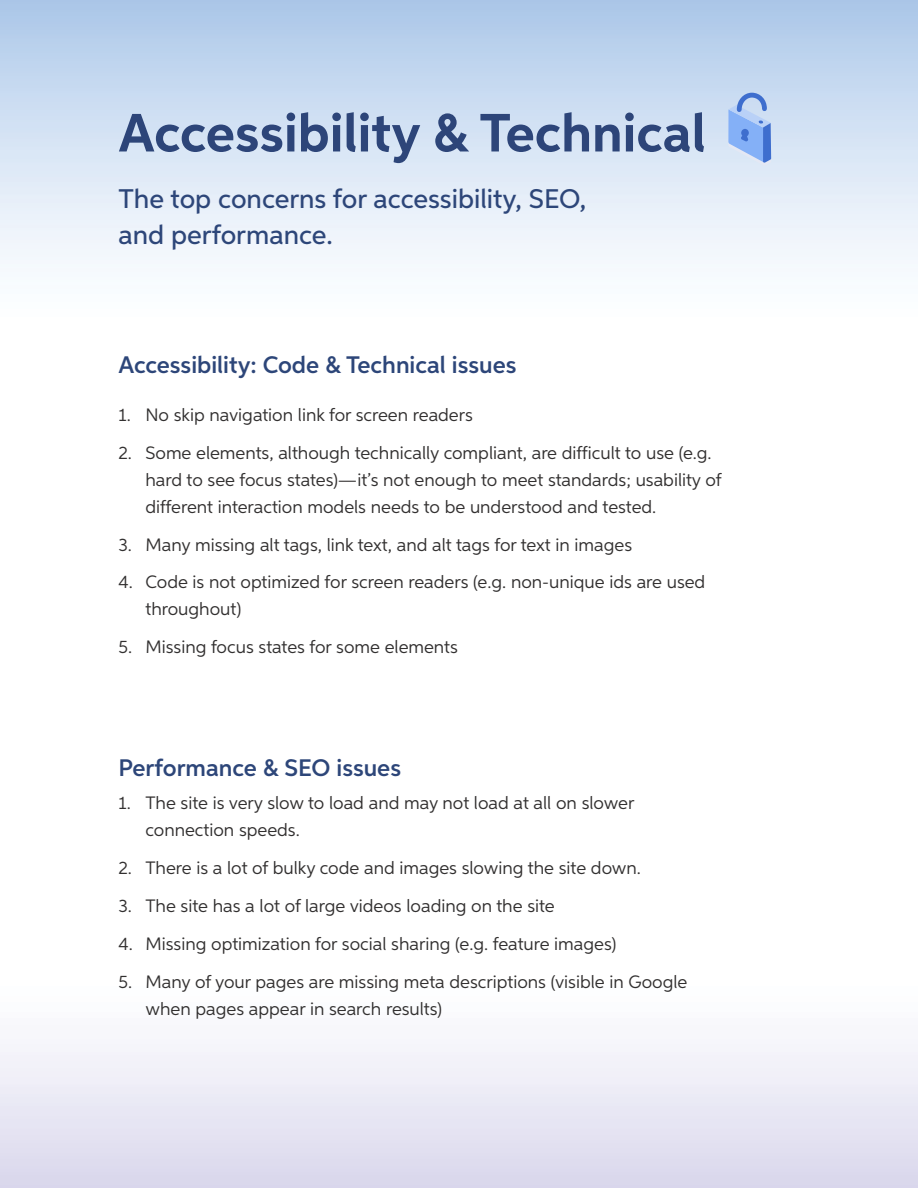
<style>
.page{position:relative;width:918px;height:1188px;background:#fff}
.page>*{position:absolute;margin:0;border:0;box-sizing:border-box;transform-origin:0 0}
.t1{font:700 54px "Aspira";color:#2d4579}
.t2{font:500 27px/36px "Aspira";color:#2d4679}
.t3{font:600 24px "Aspira";color:#2d4679}
.t4{font:18px/27px "Aspira";color:#323030}
</style>
<div class="page">
<div style="left:0;top:935px;width:917px;height:253px;background:linear-gradient(to bottom,#fff,#dcdaed)"></div>
<div style="left:1px;top:0;width:917px;height:338px;background:linear-gradient(to bottom,#afcaea,#fff)"></div>
<svg style="left:728px;top:90px;width:43px;height:76px;background:#9bbaee"></svg>
<p class="t1" style="left:118px;top:100px;width:589px">Accessibility &amp; Technical</p>
<p class="t2" style="left:118px;top:180px;width:469px">The top concerns for accessibility, SEO, and performance.</p>
<p class="t3" style="left:118px;top:350px;width:399px">Accessibility: Code &amp; Technical issues</p>
<p class="t4" style="left:118px;top:401px;width:356px">1. No skip navigation link for screen readers</p>
<p class="t4" style="left:146px;top:439px;width:578px;text-indent:-27px">2. Some elements, although technically compliant, are difficult to use (e.g. hard to see focus states)—it’s not enough to meet standards; usability of different interaction models needs to be understood and tested.</p>
<p class="t4" style="left:118px;top:531px;width:515px">3. Many missing alt tags, link text, and alt tags for text in images</p>
<p class="t4" style="left:146px;top:568px;width:561px;text-indent:-27px">4. Code is not optimized for screen readers (e.g. non-unique ids are used throughout)</p>
<p class="t4" style="left:118px;top:633px;width:341px">5. Missing focus states for some elements</p>
<p class="t3" style="left:118px;top:753px;width:284px">Performance &amp; SEO issues</p>
<p class="t4" style="left:146px;top:789px;width:490px;text-indent:-27px">1. The site is very slow to load and may not load at all on slower connection speeds.</p>
<p class="t4" style="left:118px;top:854px;width:524px">2. There is a lot of bulky code and images slowing the site down.</p>
<p class="t4" style="left:118px;top:892px;width:438px">3. The site has a lot of large videos loading on the site</p>
<p class="t4" style="left:118px;top:930px;width:499px">4. Missing optimization for social sharing (e.g. feature images)</p>
<p class="t4" style="left:146px;top:968px;width:543px;text-indent:-27px">5. Many of your pages are missing meta descriptions (visible in Google when pages appear in search results)</p>
</div>
